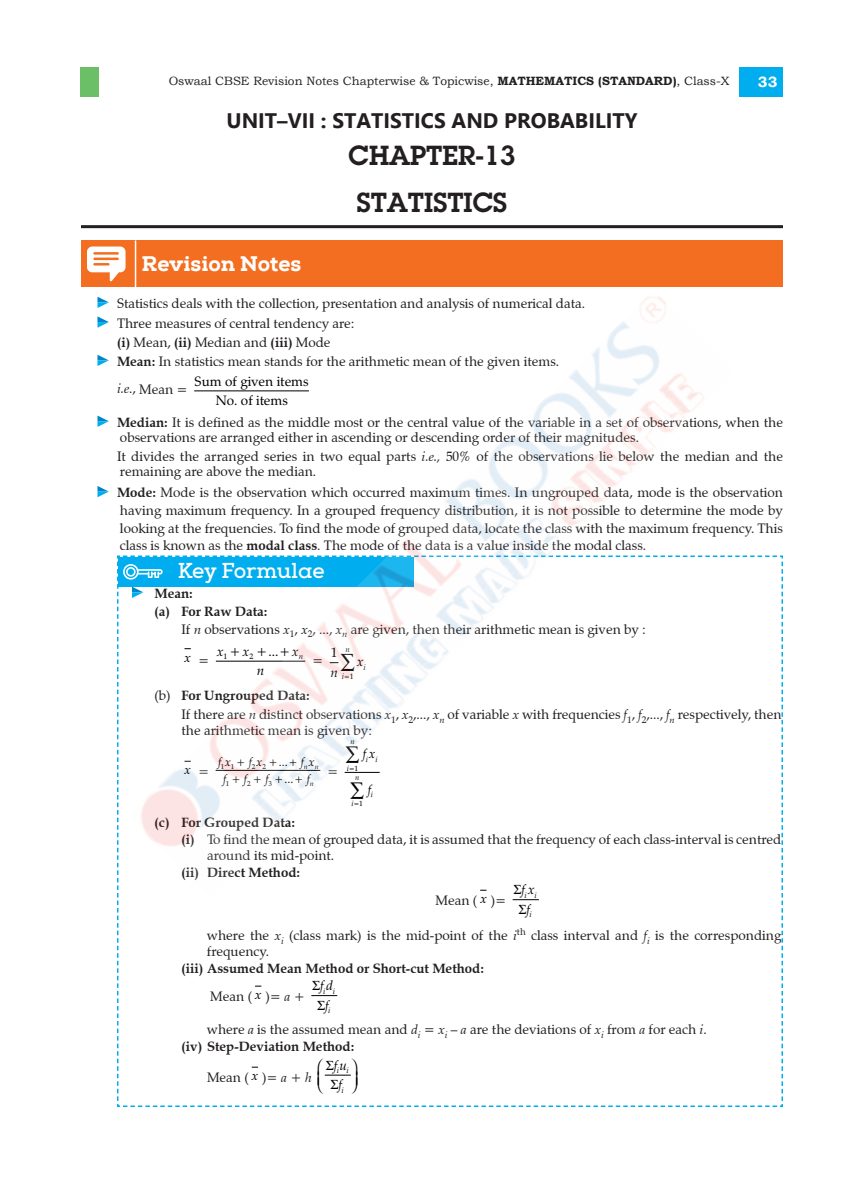
<style>
.page{position:relative;width:864px;height:1188px;background:#fff}
.page>*{position:absolute;margin:0;border:0;box-sizing:border-box;transform-origin:0 0}
.Chap_Name{font:600 27px "Lubalin Graph Std";color:#231f20}
.UNIT{font:700 21px "Gisha";color:#231f20}
.t1{font:800 21px "Nexa Slab";color:#fff}
.t2{font:700 21px "Nexa Slab";color:#fff}
.t3{font:700 15px "Bookman Old Style";color:#fff}
.Quick_Review_paragra{font:13.5px/17.7px "Zapf Calligraphic 801 BT";color:#231f20}
.t4{font:700 13.5px "Zapf Calligraphic 801 BT";color:#231f20}
.t5{font:13.5px/19.4px "Zapf Calligraphic 801 BT";color:#000;text-align:center}
.t6{font:italic 13.5px/19.4px "Zapf Calligraphic 801 BT";color:#000;text-align:center}
.t7{font:italic 13.05px "Zapf Calligraphic 801 BT";color:#000}
.t8{font:italic 12.15px "Zapf Calligraphic 801 BT";color:#000}
.t9{font:12.15px/17.4px "Zapf Calligraphic 801 BT";color:#000;text-align:center}
.t10{font:12px "Bookman Old Style";color:#231f20}
.t11{font:italic 7.8px "Zapf Calligraphic 801 BT";color:#000}
.t12{font:7.8px "Zapf Calligraphic 801 BT";color:#000}
.t13{font:italic 7.5px "Zapf Calligraphic 801 BT";color:#000}
.t14{font:7.5px "Zapf Calligraphic 801 BT";color:#000}
.t15{font:7.05px "Zapf Calligraphic 801 BT";color:#000}
.t16{font:italic 7.05px "Zapf Calligraphic 801 BT";color:#000}
.s1{font-weight:700}
.s2{font-style:italic}
.s3{font-style:normal;color:#231f20}
.s4{font-style:italic;color:#000}
</style>
<div class="page">
<div style="left:739px;top:67px;width:44px;height:29px;background:#00aeef"></div>
<div style="left:80px;top:68px;width:18px;height:29px;background:#6bc067"></div>
<hr style="left:81px;top:225px;width:702px;height:3px;background:#231f20">
<div style="left:81px;top:241px;width:55px;height:46px;background:#f36e21"></div>
<div style="left:136px;top:241px;width:647px;height:46px;background:#f36e21"></div>
<hr style="left:135px;top:241px;width:1px;height:46px;background:#fff">
<svg style="left:87px;top:247px;width:39px;height:35px"></svg>
<svg style="left:98px;top:297px;width:11px;height:11px"></svg>
<svg style="left:98px;top:316px;width:11px;height:12px"></svg>
<svg style="left:98px;top:355px;width:11px;height:11px"></svg>
<svg style="left:98px;top:416px;width:11px;height:11px"></svg>
<svg style="left:98px;top:486px;width:11px;height:11px"></svg>
<img style="left:130px;top:296px;width:603px;height:260px">
<svg style="left:117px;top:556px;width:666px;height:551px"></svg>
<p class="t10" style="left:169px;top:73px;width:562px">Oswaal CBSE Revision Notes Chapterwise &amp; Topicwise, <span class="s1">MATHEMATICS (STANDARD)</span>, Class-X</p>
<p class="t3" style="left:758px;top:71px;width:21px">33</p>
<p class="UNIT" style="left:227px;top:108px;width:413px">UNIT–VII : STATISTICS AND PROBABILITY</p>
<p class="Chap_Name" style="left:349px;top:138px;width:168px">CHAPTER-13</p>
<p class="Chap_Name" style="left:357px;top:184px;width:152px">STATISTICS</p>
<p class="t1" style="left:142px;top:251px;width:161px">Revision Notes</p>
<p class="Quick_Review_paragra" style="left:117px;top:295px;width:470px">Statistics deals with the collection, presentation and analysis of numerical data.</p>
<p class="Quick_Review_paragra" style="left:117px;top:314px;width:239px">Three measures of central tendency are:</p>
<p class="Quick_Review_paragra" style="left:117px;top:333px;width:215px"><span class="s1">(i)</span> Mean, <span class="s1">(ii)</span> Median and <span class="s1">(iii)</span> Mode</p>
<p class="Quick_Review_paragra" style="left:117px;top:353px;width:444px"><span class="s1">Mean:</span> In statistics mean stands for the arithmetic mean of the given items.</p>
<p class="Quick_Review_paragra" style="left:117px;top:381px;width:72px"><span class="s2">i.e</span>., Mean =</p>
<p class="t5" style="left:195px;top:371px;width:115px">Sum of given items<br>No. of items</p>
<p class="Quick_Review_paragra" style="left:117px;top:415px;width:667px;line-height:14.9px"><span class="s1">Median:</span> It is defined as the middle most or the central value of the variable in a set of observations, when the observations are arranged either in ascending or descending order of their magnitudes.</p>
<p class="Quick_Review_paragra" style="left:117px;top:449px;width:667px;line-height:14.9px">It divides the arranged series in two equal parts <span class="s2">i.e.,</span> 50% of the observations lie below the median and the remaining are above the median.</p>
<p class="Quick_Review_paragra" style="left:117px;top:484px;width:668px;text-align:justify"><span class="s1">Mode:</span> Mode is the observation which occurred maximum times. In ungrouped data, mode is the observation having maximum frequency. In a grouped frequency distribution, it is not possible to determine the mode by looking at the frequencies. To find the mode of grouped data, locate the class with the maximum frequency. This class is known as the <span class="s1">modal class</span>. The mode of the data is a value inside the modal class.</p>
<p class="t2" style="left:178px;top:558px;width:148px">Key Formulae</p>
<p class="t4" style="left:154px;top:585px;width:40px">Mean:</p>
<p class="t4" style="left:154px;top:603px;width:115px">(a) For Raw Data:</p>
<p class="Quick_Review_paragra" style="left:181px;top:621px;width:466px">If <span class="s2">n</span> observations <span class="s2">x</span><sub>1</sub>, <span class="s2">x</span><sub>2</sub>, ..., <span class="s2">x</span><sub>n</sub> are given, then their arithmetic mean is given by :</p>
<p class="t6" style="left:184px;top:647px;width:27px">x <span class="s3">=</span></p>
<p class="t5" style="left:230px;top:642px;width:70px">+ +...+<span class="s2">x</span></p>
<p class="Quick_Review_paragra" style="left:312px;top:651px;width:13px">=</p>
<p class="t5" style="left:330px;top:643px;width:25px;text-align:left">1<br><span class="s2">n</span> <sub>1</sub></p>
<p class="t6" style="left:357px;top:652px;width:10px">x<sub>i</sub></p>
<p class="t11" style="left:346px;top:644px;width:6px">n</p>
<p class="Quick_Review_paragra" style="left:181px;top:686px;width:601px;line-height:19.2px;text-indent:-27px">(b) <span class="s1">For Ungrouped Data:<br></span>If there are <span class="s2">n</span> distinct observations <span class="s2">x</span><sub>1</sub>, <span class="s2">x</span><sub>2</sub>,..., <span class="s2">x</span><sub>n</sub> of variable <span class="s2">x</span> with frequencies <span class="s2">f</span><sub>1</sub>, <span class="s2">f</span><sub>2</sub>,..., <span class="s2">f</span><sub>n</sub> respectively, then</p>
<p class="Quick_Review_paragra" style="left:181px;top:722px;width:192px">the arithmetic mean is given by:</p>
<p class="t6" style="left:184px;top:760px;width:27px">x <span class="s3">=</span></p>
<p class="t6" style="left:217px;top:642px;width:8px">x</p>
<p class="t6" style="left:243px;top:642px;width:8px">x</p>
<p class="t12" style="left:224px;top:652px;width:5px">1</p>
<p class="t12" style="left:250px;top:652px;width:5px">2</p>
<p class="t11" style="left:299px;top:652px;width:6px">n</p>
<p class="t6" style="left:257px;top:661px;width:9px">n</p>
<p class="t11" style="left:342px;top:672px;width:4px">i</p>
<p class="t13" style="left:350px;top:737px;width:6px">n</p>
<p class="t7" style="left:363px;top:746px;width:14px">fx</p>
<p class="t7" style="left:368px;top:781px;width:5px">f</p>
<p class="t13" style="left:366px;top:754px;width:13px">i i</p>
<p class="t8" style="left:218px;top:754px;width:14px">f x</p>
<p class="t8" style="left:249px;top:754px;width:15px">f x</p>
<p class="t8" style="left:301px;top:754px;width:15px">f x</p>
<p class="t8" style="left:223px;top:771px;width:5px">f</p>
<p class="t8" style="left:244px;top:771px;width:5px">f</p>
<p class="t8" style="left:265px;top:771px;width:5px">f</p>
<p class="t8" style="left:307px;top:771px;width:5px">f</p>
<p class="t15" style="left:221px;top:762px;width:15px">1 1</p>
<p class="t15" style="left:252px;top:762px;width:16px">2 2</p>
<p class="t15" style="left:226px;top:780px;width:5px">1</p>
<p class="t15" style="left:247px;top:780px;width:5px">2</p>
<p class="t15" style="left:268px;top:780px;width:5px">3</p>
<p class="t9" style="left:279px;top:753px;width:16px">... ...</p>
<p class="Quick_Review_paragra" style="left:327px;top:762px;width:13px">=</p>
<p class="t13" style="left:347px;top:764px;width:4px">i</p>
<p class="t14" style="left:355px;top:764px;width:5px">1</p>
<p class="t16" style="left:304px;top:762px;width:16px">n n</p>
<p class="t16" style="left:310px;top:780px;width:5px">n</p>
<p class="t13" style="left:355px;top:773px;width:6px">n</p>
<p class="t13" style="left:371px;top:790px;width:4px">i</p>
<p class="t13" style="left:351px;top:799px;width:4px">i</p>
<p class="t14" style="left:359px;top:799px;width:5px">1</p>
<p class="t4" style="left:155px;top:814px;width:142px">(c) For Grouped Data:</p>
<p class="Quick_Review_paragra" style="left:182px;top:831px;width:601px"><span class="s1">(i)</span> To find the mean of grouped data, it is assumed that the frequency of each class-interval is centred</p>
<p class="Quick_Review_paragra" style="left:207px;top:847px;width:129px">around its mid-point.</p>
<p class="t4" style="left:182px;top:864px;width:120px">(ii) Direct Method:</p>
<p class="Quick_Review_paragra" style="left:435px;top:891px;width:72px">Mean ( <span class="s4">x</span> )=</p>
<p class="t6" style="left:522px;top:880px;width:14px">fx f</p>
<p class="t11" style="left:525px;top:891px;width:14px">i i</p>
<p class="t11" style="left:530px;top:910px;width:4px">i</p>
<p class="Quick_Review_paragra" style="left:207px;top:927px;width:576px">where the <span class="s2">x</span><sub>i</sub> (class mark) is the mid-point of the <span class="s2">i</span><sup>th</sup> class interval and <span class="s2">f</span><sub>i</sub> is the corresponding</p>
<p class="Quick_Review_paragra" style="left:207px;top:943px;width:64px">frequency.</p>
<p class="t4" style="left:182px;top:960px;width:304px">(iii) Assumed Mean Method or Short-cut Method:</p>
<p class="Quick_Review_paragra" style="left:210px;top:987px;width:96px">Mean ( <span class="s4">x</span> )= <span class="s2">a</span> +</p>
<p class="t6" style="left:320px;top:976px;width:14px">fd f</p>
<p class="t11" style="left:323px;top:986px;width:13px">i i</p>
<p class="t11" style="left:328px;top:1006px;width:4px">i</p>
<p class="Quick_Review_paragra" style="left:181px;top:1021px;width:527px;line-height:17px;text-indent:25px">where <span class="s2">a</span> is the assumed mean and <span class="s2">d</span><sub>i</sub> = <span class="s2">x</span><sub>i</sub> – <span class="s2">a</span> are the deviations of <span class="s2">x</span><sub>i</sub> from <span class="s2">a</span> for each <span class="s2">i</span>. <span class="s1">(iv) Step-Deviation Method:</span></p>
<p class="Quick_Review_paragra" style="left:207px;top:1068px;width:106px">Mean ( <span class="s4">x</span> )= <span class="s2">a</span> + <span class="s2">h</span></p>
<p class="t6" style="left:334px;top:1056px;width:15px">fu f</p>
<p class="t11" style="left:337px;top:1066px;width:13px">i i</p>
<p class="t11" style="left:342px;top:1085px;width:4px">i</p>
</div>
